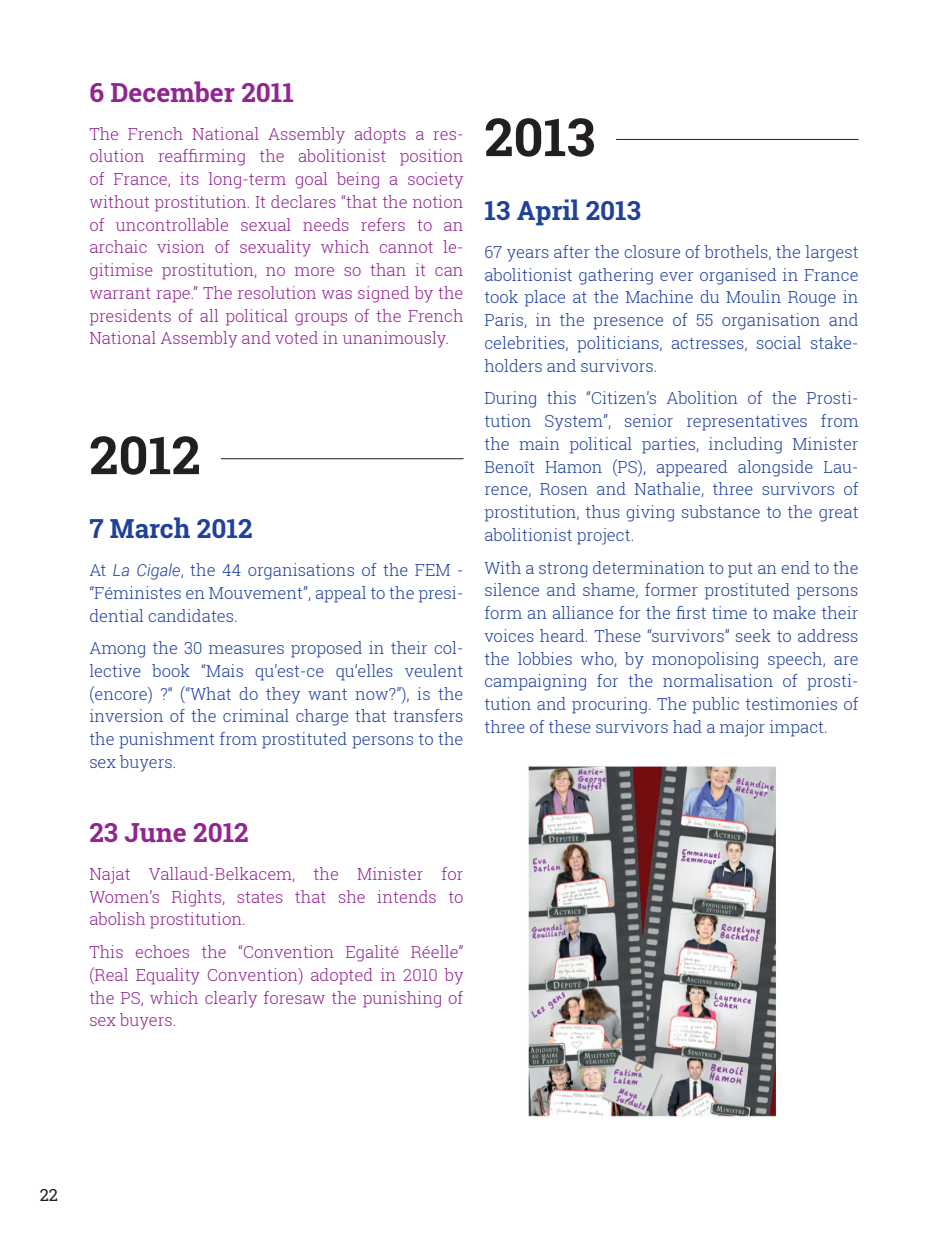
<style>
.page{position:relative;width:943px;height:1241px;background:#fff}
.page>*{position:absolute;margin:0;border:0;box-sizing:border-box;transform-origin:0 0}
.t1{font:700 52.5px "Roboto Slab";color:#231f20}
.t2{font:700 26.25px "Roboto Slab";color:#90268f}
.t3{font:700 26.25px "Roboto Slab";color:#20419a}
.t4{font:300 16.62px/22.8px "Roboto Slab";color:#20419a;text-align:justify}
.t5{font:300 16.62px/22.8px "Roboto Slab";color:#90268f;text-align:justify}
.t6{font:16.62px "Roboto Slab";color:#231f20}
.s1{font-family:"Roboto";font-style:italic}
</style>
<div class="page">
<img style="left:528px;top:766px;width:249px;height:351px">
<hr style="left:221px;top:458px;width:242px;height:1px;background:#231f20">
<hr style="left:616px;top:139px;width:242px;height:1px;background:#231f20">
<h2 class="t2" style="left:89px;top:74px;width:206px">6 December 2011</h2>
<p class="t5" style="left:89px;top:122px;width:376px">The French National Assembly adopts a res&shy;olution reaffirming the abolitionist position of France, its long-term goal being a society without prostitution. It declares “that the notion of uncontrollable sexual needs refers to an archaic vision of sexuality which cannot le&shy;gitimise prostitution, no more so than it can warrant rape.” The resolution was signed by the presidents of all political groups of the French National Assembly and voted in unanimously.</p>
<h1 class="t1" style="left:89px;top:419px;width:113px">2012</h1>
<h2 class="t3" style="left:89px;top:510px;width:165px">7 March 2012</h2>
<p class="t4" style="left:89px;top:558px;width:376px">At <span class="s1">La Cigale</span>, the 44 organisations of the FEM - “Féministes en Mouvement”, appeal to the presi&shy;dential candidates.</p>
<p class="t4" style="left:89px;top:636px;width:376px">Among the 30 measures proposed in their col&shy;lective book “Mais qu’est-ce qu’elles veulent (encore) ?“ (“What do they want now?”), is the inversion of the criminal charge that transfers the punishment from prostituted persons to the sex buyers.</p>
<h2 class="t2" style="left:89px;top:814px;width:161px">23 June 2012</h2>
<p class="t5" style="left:89px;top:861px;width:376px">Najat Vallaud-Belkacem, the Minister for Women’s Rights, states that she intends to abolish prostitution.</p>
<p class="t5" style="left:89px;top:940px;width:376px">This echoes the “Convention Egalité Réelle” (Real Equality Convention) adopted in 2010 by the PS, which clearly foresaw the punishing of sex buyers.</p>
<h1 class="t1" style="left:484px;top:101px;width:112px">2013</h1>
<h2 class="t3" style="left:484px;top:193px;width:158px">13 April 2013</h2>
<p class="t4" style="left:484px;top:240px;width:376px">67 years after the closure of brothels, the largest abolitionist gathering ever organised in France took place at the Machine du Moulin Rouge in Paris, in the presence of 55 organisation and celebrities, politicians, actresses, social stake&shy;holders and survivors.</p>
<p class="t4" style="left:484px;top:386px;width:376px">During this “Citizen’s Abolition of the Prosti&shy;tution System”, senior representatives from the main political parties, including Minister Benoît Hamon (PS), appeared alongside Lau&shy;rence, Rosen and Nathalie, three survivors of prostitution, thus giving substance to the great abolitionist project.</p>
<p class="t4" style="left:484px;top:555px;width:376px">With a strong determination to put an end to the silence and shame, former prostituted persons form an alliance for the first time to make their voices heard. These “survivors” seek to address the lobbies who, by monopolising speech, are campaigning for the normalisation of prosti&shy;tution and procuring. The public testimonies of three of these survivors had a major impact.</p>
<p class="t6" style="left:40px;top:1183px;width:20px">22</p>
</div>
